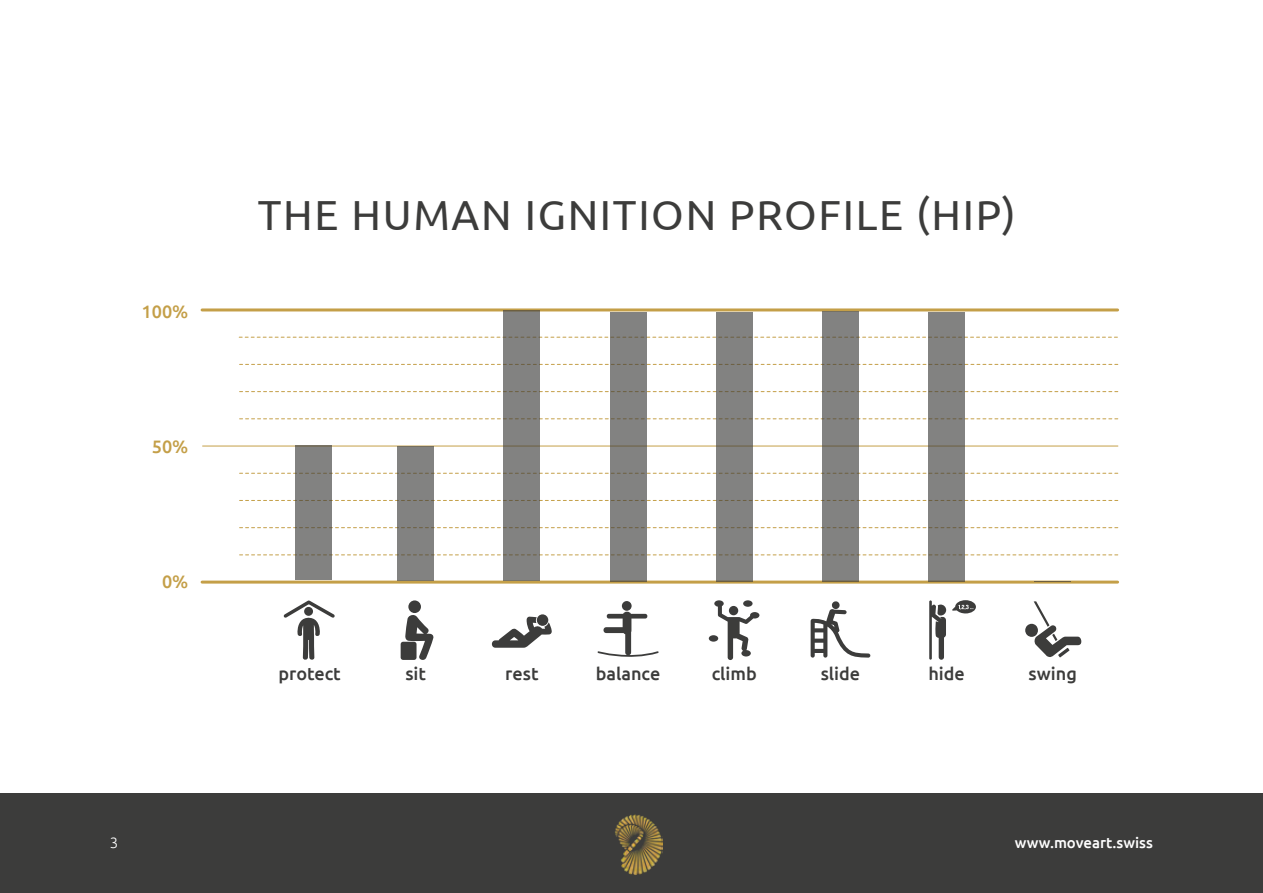
<style>
.page{position:relative;width:1263px;height:893px;background:#fff}
.page>*{position:absolute;margin:0;border:0;box-sizing:border-box;transform-origin:0 0}
.t1{font:42px "Ubuntu";letter-spacing:.04em;color:#3c3c3b}
.t2{font:500 18px "Ubuntu";color:#3c3c3b}
.t3{font:500 18px "Ubuntu";color:#c49f48}
.t4{font:500 15px "Ubuntu";color:#fff}
.t5{font:300 15px "Ubuntu";color:#fff}
</style>
<div class="page">
<div style="left:0;top:794px;width:1263px;height:99px;background:#3c3c3b"></div>
<img style="left:615px;top:814px;width:48px;height:61px">
<hr style="left:202px;top:581px;width:915px;height:3px;background:#c49f48">
<hr style="left:202px;top:308px;width:915px;height:3px;background:#c49f48">
<svg style="left:239px;top:337px;width:878px;height:1px"></svg>
<svg style="left:240px;top:364px;width:878px;height:1px"></svg>
<svg style="left:240px;top:391px;width:878px;height:1px"></svg>
<svg style="left:240px;top:418px;width:878px;height:1px"></svg>
<hr style="left:203px;top:446px;width:915px;height:1px;background:#c49f48">
<svg style="left:240px;top:473px;width:878px;height:1px"></svg>
<svg style="left:240px;top:500px;width:878px;height:1px"></svg>
<svg style="left:240px;top:527px;width:878px;height:1px"></svg>
<svg style="left:240px;top:554px;width:878px;height:1px"></svg>
<svg style="left:283px;top:600px;width:52px;height:60px"></svg>
<div style="left:397px;top:446px;width:37px;height:135px;background:#828281"></div>
<svg style="left:405px;top:600px;width:29px;height:60px"></svg>
<div style="left:401px;top:642px;width:15px;height:18px;background:#3c3c3b;border-radius:3px"></div>
<div style="left:504px;top:310px;width:36px;height:271px;background:#828281"></div>
<svg style="left:491px;top:616px;width:61px;height:32px"></svg>
<div style="left:537px;top:614px;width:11px;height:12px;background:#3c3c3b;border-radius:50%"></div>
<div style="left:610px;top:312px;width:36px;height:269px;background:#828281"></div>
<div style="left:622px;top:601px;width:10px;height:10px;background:#3c3c3b;border-radius:50%"></div>
<svg style="left:597px;top:611px;width:62px;height:46px"></svg>
<div style="left:716px;top:312px;width:37px;height:269px;background:#828281"></div>
<svg style="left:714px;top:600px;width:45px;height:60px"></svg>
<div style="left:709px;top:635px;width:9px;height:7px;background:#3c3c3b;border-radius:50%"></div>
<div style="left:743px;top:600px;width:9px;height:7px;background:#3c3c3b;border-radius:50%"></div>
<div style="left:822px;top:311px;width:37px;height:270px;background:#828281"></div>
<svg style="left:811px;top:601px;width:59px;height:57px"></svg>
<div style="left:928px;top:312px;width:37px;height:269px;background:#828281"></div>
<svg style="left:952px;top:600px;width:24px;height:13px"></svg>
<svg style="left:929px;top:600px;width:17px;height:60px"></svg>
<svg style="left:1025px;top:601px;width:56px;height:56px"></svg>
<div style="left:295px;top:445px;width:37px;height:135px;background:#828281"></div>
<p class="t3" style="left:142px;top:300px;width:48px">100%</p>
<p class="t3" style="left:152px;top:436px;width:38px">50%</p>
<p class="t3" style="left:162px;top:570px;width:28px">0%</p>
<h1 class="t1" style="left:258px;top:190px;width:760px">THE HUMAN IGNITION PROFILE (HIP)</h1>
<p class="t2" style="left:278px;top:663px;width:64px">protect</p>
<p class="t2" style="left:405px;top:663px;width:22px">sit</p>
<p class="t2" style="left:505px;top:663px;width:35px">rest</p>
<p class="t2" style="left:596px;top:663px;width:66px">balance</p>
<p class="t2" style="left:712px;top:663px;width:47px">climb</p>
<p class="t2" style="left:821px;top:663px;width:41px">slide</p>
<p class="t2" style="left:928px;top:663px;width:38px">hide</p>
<p class="t2" style="left:1028px;top:663px;width:50px">swing</p>
<p class="t5" style="left:110px;top:834px;width:10px">3</p>
<p class="t4" style="left:1015px;top:834px;width:140px">www.moveart.swiss</p>
</div>
